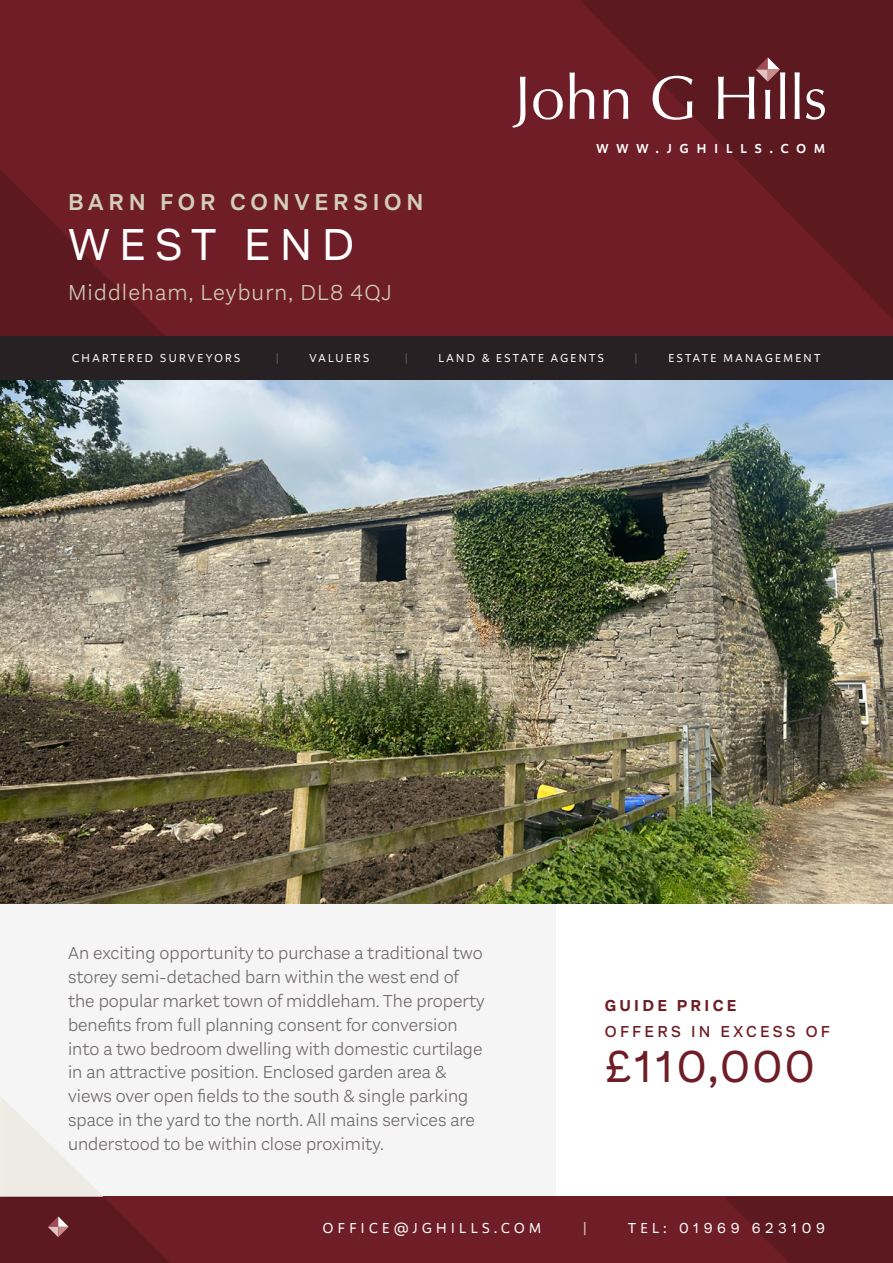
<style>
.page{position:relative;width:893px;height:1263px;background:#fff}
.page>*{position:absolute;margin:0;border:0;box-sizing:border-box;transform-origin:0 0}
.t1{font:46.5px "Aestetico";letter-spacing:.05em;color:#6f1d26}
.t2{font:46.5px "Aestetico";letter-spacing:.2em;color:#fff}
.t3{font:600 24px "Aestetico";letter-spacing:.2em;color:#d3cdbe}
.t4{font:300 22.5px "Aestetico";letter-spacing:.05em;color:#d3cdbe}
.t5{font:300 18px/24px "Aestetico";color:#6e686b}
.t6{font:500 16.5px "Aestetico";letter-spacing:.2em;color:#6f1d26}
.t7{font:700 16.5px "Aestetico";letter-spacing:.2em;color:#6f1d26}
.t8{font:15px "Aestetico Formal";letter-spacing:.3em;color:#fff}
.t9{font:15px "Aestetico";letter-spacing:.3em;color:#fff}
.t10{font:15px "Aestetico Formal";color:#d3cdbe}
.t11{font:600 13.5px "Aestetico Formal";letter-spacing:.6em;color:#fff}
.t12{font:12px "Aestetico Formal";letter-spacing:.2em;color:#fff}
.t13{font:100 12px "Aestetico Formal";color:#d3cdbe}
.s1{font-family:"Aestetico Formal"}
</style>
<div class="page">
<div style="left:0;top:904px;width:555px;height:293px;background:#f6f5f6"></div>
<div style="left:0;top:0;width:893px;height:381px;background:#6f1d26"></div>
<svg style="left:0;top:170px;width:164px;height:166px"></svg>
<svg style="left:581px;top:0;width:312px;height:319px"></svg>
<div style="left:0;top:1197px;width:893px;height:66px;background:#6f1d26"></div>
<svg style="left:724px;top:1197px;width:169px;height:66px"></svg>
<div style="left:0;top:336px;width:892px;height:45px;background:#282123"></div>
<svg style="left:512px;top:77px;width:13px;height:51px"></svg>
<svg style="left:533px;top:89px;width:30px;height:31px"></svg>
<svg style="left:570px;top:72px;width:24px;height:47px"></svg>
<svg style="left:604px;top:89px;width:24px;height:30px"></svg>
<svg style="left:653px;top:76px;width:39px;height:44px"></svg>
<svg style="left:794px;top:72px;width:6px;height:47px"></svg>
<svg style="left:806px;top:89px;width:19px;height:31px"></svg>
<svg style="left:718px;top:57px;width:67px;height:62px;background:#855157"></svg>
<svg style="left:0;top:1096px;width:170px;height:167px"></svg>
<img style="left:0;top:381px;width:893px;height:523px">
<h2 class="t3" style="left:68px;top:188px;width:357px">BARN FOR CONVERSION</h2>
<h1 class="t2" style="left:68px;top:218px;width:288px">WEST END</h1>
<p class="t4" style="left:68px;top:280px;width:325px">Middleham, Leyburn, DL8 4QJ</p>
<p class="t11" style="left:596px;top:140px;width:230px">WWW.JGHILLS.COM</p>
<p class="t12" style="left:72px;top:351px;width:170px">CHARTERED SURVEYORS</p>
<p class="t13" style="left:276px;top:352px;width:4px">|</p>
<p class="t12" style="left:309px;top:351px;width:61px">VALUERS</p>
<p class="t13" style="left:405px;top:352px;width:4px">|</p>
<p class="t12" style="left:439px;top:351px;width:167px">LAND &amp; ESTATE AGENTS</p>
<p class="t13" style="left:635px;top:352px;width:4px">|</p>
<p class="t12" style="left:668px;top:351px;width:153px">ESTATE MANAGEMENT</p>
<p class="t5" style="left:68px;top:940px;width:418px">An exciting opportunity to purchase a traditional two storey semi-detached barn within the west end of the popular market town of middleham. The property benefits from full planning consent for conversion into a two bedroom dwelling with domestic curtilage in an attractive position. Enclosed garden area &amp; views over open fields to the south &amp; single parking space in the yard to the north. All mains services are understood to be within close proximity.</p>
<p class="t7" style="left:605px;top:996px;width:133px">GUIDE PRICE</p>
<p class="t6" style="left:605px;top:1022px;width:227px">OFFERS IN EXCESS OF</p>
<h1 class="t1" style="left:605px;top:1040px;width:211px">£110,000</h1>
<p class="t8" style="left:323px;top:1219px;width:220px">OFFICE@JGHILLS.COM</p>
<p class="t10" style="left:583px;top:1219px;width:5px">|</p>
<p class="t9" style="left:628px;top:1219px;width:198px"><span class="s1">TEL:</span> 01969 623109</p>
</div>
